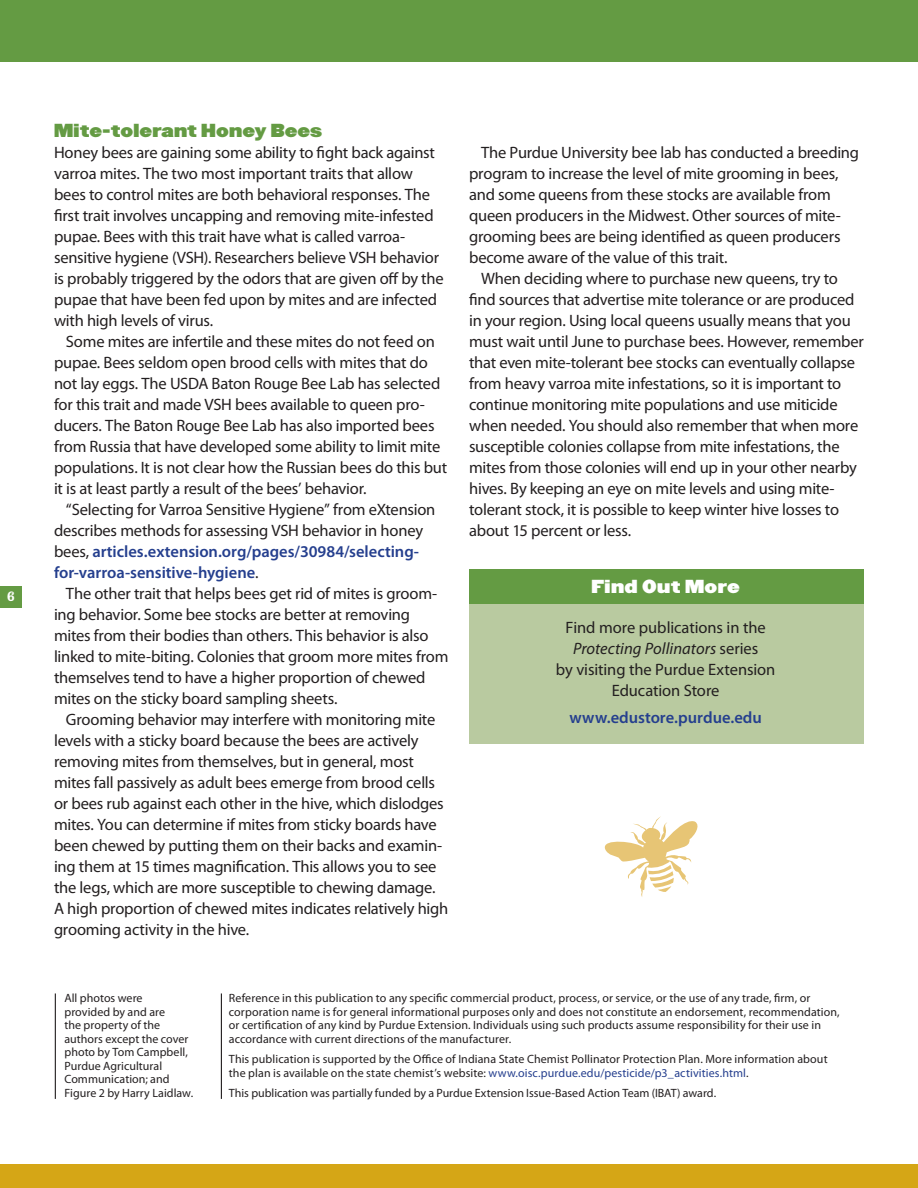
<style>
.page{position:relative;width:918px;height:1188px;background:#fff}
.page>*{position:absolute;margin:0;border:0;box-sizing:border-box;transform-origin:0 0}
.Body_Copy{font:16.5px/21px "Myriad Pro";letter-spacing:-.015em;color:#231f20;text-align:center}
.Body_Copy-2{font:600 16.5px "Myriad Pro";color:#253f8e}
.Body_9_12_P1{font:16.5px "Champion HTF Heavyweight";letter-spacing:.005em;color:#649b43}
.Body_9_12_P1-2{font:16.5px "Champion HTF Heavyweight";letter-spacing:.02em;color:#fff}
.t1{font:15px "Rosewood Std Fill";color:#fff;scale:1.1 1}
.Body_Copy-3{font:12px/13.5px "Myriad Pro";letter-spacing:.005em;color:#231f20}
.s1{font-weight:400;color:#231f20}
.s2{font-style:italic}
.s3{color:#253f8e}
</style>
<div class="page">
<div style="left:0;top:0;width:918px;height:61px;background:#649b43"></div>
<div style="left:0;top:1164px;width:918px;height:24px;background:#d5a616"></div>
<div style="left:0;top:586px;width:22px;height:22px;background:#649b43"></div>
<hr style="left:55px;top:993px;width:1px;height:106px;background:#231f20">
<hr style="left:221px;top:993px;width:1px;height:106px;background:#231f20">
<div style="left:469px;top:569px;width:395px;height:175px;background:#b9caa0"></div>
<div style="left:469px;top:569px;width:395px;height:35px;background:#649b43"></div>
<svg style="left:604px;top:816px;width:94px;height:81px"></svg>
<p class="t1" style="left:7px;top:588px;width:10px">6</p>
<p class="Body_9_12_P1" style="left:54px;top:120px;width:270px">Mite-tolerant Honey Bees</p>
<p class="Body_Copy" style="left:54px;top:142px;width:383px">Honey bees are gaining some ability to fight back against</p>
<p class="Body_Copy" style="left:54px;top:163px;width:360px">varroa mites. The two most important traits that allow</p>
<p class="Body_Copy" style="left:54px;top:184px;width:378px">bees to control mites are both behavioral responses. The</p>
<p class="Body_Copy" style="left:54px;top:205px;width:381px">first trait involves uncapping and removing mite-infested</p>
<p class="Body_Copy" style="left:54px;top:226px;width:353px">pupae. Bees with this trait have what is called varroa-</p>
<p class="Body_Copy" style="left:54px;top:247px;width:387px">sensitive hygiene (VSH). Researchers believe VSH behavior</p>
<p class="Body_Copy" style="left:54px;top:268px;width:391px">is probably triggered by the odors that are given off by the</p>
<p class="Body_Copy" style="left:54px;top:289px;width:385px">pupae that have been fed upon by mites and are infected</p>
<p class="Body_Copy" style="left:54px;top:310px;width:161px">with high levels of virus.</p>
<p class="Body_Copy" style="left:66px;top:331px;width:370px">Some mites are infertile and these mites do not feed on</p>
<p class="Body_Copy" style="left:54px;top:352px;width:376px">pupae. Bees seldom open brood cells with mites that do</p>
<p class="Body_Copy" style="left:54px;top:373px;width:388px">not lay eggs. The USDA Baton Rouge Bee Lab has selected</p>
<p class="Body_Copy" style="left:54px;top:394px;width:372px">for this trait and made VSH bees available to queen pro-</p>
<p class="Body_Copy" style="left:54px;top:415px;width:382px">ducers. The Baton Rouge Bee Lab has also imported bees</p>
<p class="Body_Copy" style="left:54px;top:436px;width:388px">from Russia that have developed some ability to limit mite</p>
<p class="Body_Copy" style="left:54px;top:457px;width:395px">populations. It is not clear how the Russian bees do this but</p>
<p class="Body_Copy" style="left:54px;top:478px;width:314px">it is at least partly a result of the bees’ behavior.</p>
<p class="Body_Copy" style="left:66px;top:499px;width:371px">“Selecting for Varroa Sensitive Hygiene” from eXtension</p>
<p class="Body_Copy" style="left:54px;top:520px;width:371px">describes methods for assessing VSH behavior in honey</p>
<p class="Body_Copy-2" style="left:54px;top:541px;width:367px"><span class="s1">bees,</span> articles.extension.org/pages/30984/selecting-</p>
<p class="Body_Copy-2" style="left:54px;top:562px;width:206px">for-varroa-sensitive-hygiene<span class="s1">.</span></p>
<p class="Body_Copy" style="left:66px;top:583px;width:373px">The other trait that helps bees get rid of mites is groom-</p>
<p class="Body_Copy" style="left:54px;top:604px;width:358px">ing behavior. Some bee stocks are better at removing</p>
<p class="Body_Copy" style="left:54px;top:625px;width:376px">mites from their bodies than others. This behavior is also</p>
<p class="Body_Copy" style="left:54px;top:646px;width:396px">linked to mite-biting. Colonies that groom more mites from</p>
<p class="Body_Copy" style="left:54px;top:667px;width:373px">themselves tend to have a higher proportion of chewed</p>
<p class="Body_Copy" style="left:54px;top:688px;width:285px">mites on the sticky board sampling sheets.</p>
<p class="Body_Copy" style="left:66px;top:709px;width:371px">Grooming behavior may interfere with monitoring mite</p>
<p class="Body_Copy" style="left:54px;top:730px;width:366px">levels with a sticky board because the bees are actively</p>
<p class="Body_Copy" style="left:54px;top:751px;width:362px">removing mites from themselves, but in general, most</p>
<p class="Body_Copy" style="left:54px;top:772px;width:383px">mites fall passively as adult bees emerge from brood cells</p>
<p class="Body_Copy" style="left:54px;top:793px;width:391px">or bees rub against each other in the hive, which dislodges</p>
<p class="Body_Copy" style="left:54px;top:814px;width:384px">mites. You can determine if mites from sticky boards have</p>
<p class="Body_Copy" style="left:54px;top:835px;width:390px">been chewed by putting them on their backs and examin-</p>
<p class="Body_Copy" style="left:54px;top:856px;width:384px">ing them at 15 times magnification. This allows you to see</p>
<p class="Body_Copy" style="left:54px;top:877px;width:383px">the legs, which are more susceptible to chewing damage.</p>
<p class="Body_Copy" style="left:54px;top:898px;width:396px">A high proportion of chewed mites indicates relatively high</p>
<p class="Body_Copy" style="left:54px;top:919px;width:197px">grooming activity in the hive.</p>
<p class="Body_Copy" style="left:481px;top:142px;width:380px">The Purdue University bee lab has conducted a breeding</p>
<p class="Body_Copy" style="left:469px;top:163px;width:371px">program to increase the level of mite grooming in bees,</p>
<p class="Body_Copy" style="left:469px;top:184px;width:363px">and some queens from these stocks are available from</p>
<p class="Body_Copy" style="left:469px;top:205px;width:373px">queen producers in the Midwest. Other sources of mite-</p>
<p class="Body_Copy" style="left:469px;top:226px;width:373px">grooming bees are being identified as queen producers</p>
<p class="Body_Copy" style="left:469px;top:247px;width:260px">become aware of the value of this trait.</p>
<p class="Body_Copy" style="left:481px;top:268px;width:358px">When deciding where to purchase new queens, try to</p>
<p class="Body_Copy" style="left:469px;top:289px;width:387px">find sources that advertise mite tolerance or are produced</p>
<p class="Body_Copy" style="left:469px;top:310px;width:383px">in your region. Using local queens usually means that you</p>
<p class="Body_Copy" style="left:469px;top:331px;width:396px">must wait until June to purchase bees. However, remember</p>
<p class="Body_Copy" style="left:469px;top:352px;width:387px">that even mite-tolerant bee stocks can eventually collapse</p>
<p class="Body_Copy" style="left:469px;top:373px;width:374px">from heavy varroa mite infestations, so it is important to</p>
<p class="Body_Copy" style="left:469px;top:394px;width:370px">continue monitoring mite populations and use miticide</p>
<p class="Body_Copy" style="left:469px;top:415px;width:391px">when needed. You should also remember that when more</p>
<p class="Body_Copy" style="left:469px;top:436px;width:372px">susceptible colonies collapse from mite infestations, the</p>
<p class="Body_Copy" style="left:469px;top:457px;width:389px">mites from those colonies will end up in your other nearby</p>
<p class="Body_Copy" style="left:469px;top:478px;width:367px">hives. By keeping an eye on mite levels and using mite-</p>
<p class="Body_Copy" style="left:469px;top:499px;width:372px">tolerant stock, it is possible to keep winter hive losses to</p>
<p class="Body_Copy" style="left:469px;top:520px;width:164px">about 15 percent or less.</p>
<p class="Body_9_12_P1-2" style="left:592px;top:575px;width:150px">Find Out More</p>
<p class="Body_Copy" style="left:556px;top:616px;width:221px">Find more publications in the<br><span class="s2">Protecting Pollinators</span> series<br>by visiting the Purdue Extension<br>Education Store</p>
<p class="Body_Copy-2" style="left:570px;top:707px;width:194px">www.edustore.purdue.edu</p>
<p class="Body_Copy-3" style="left:64px;top:992px;width:130px">All photos were<br>provided by and are<br>the property of the authors except the cover photo by Tom Campbell,<br>Purdue Agricultural<br>Communication; and<br>Figure 2 by Harry Laidlaw.</p>
<p class="Body_Copy-3" style="left:229px;top:992px;width:612px">Reference in this publication to any specific commercial product, process, or service, or the use of any trade, firm, or corporation name is for general informational purposes only and does not constitute an endorsement, recommendation, or certification of any kind by Purdue Extension. Individuals using such products assume responsibility for their use in accordance with current directions of the manufacturer.</p>
<p class="Body_Copy-3" style="left:229px;top:1052px;width:600px">This publication is supported by the Office of Indiana State Chemist Pollinator Protection Plan. More information about the plan is available on the state chemist’s website: <span class="s3">www.oisc.purdue.edu/pesticide/p3_activities.html</span>.</p>
<p class="Body_Copy-3" style="left:229px;top:1086px;width:489px">This publication was partially funded by a Purdue Extension Issue-Based Action Team (IBAT) award.</p>
</div>
